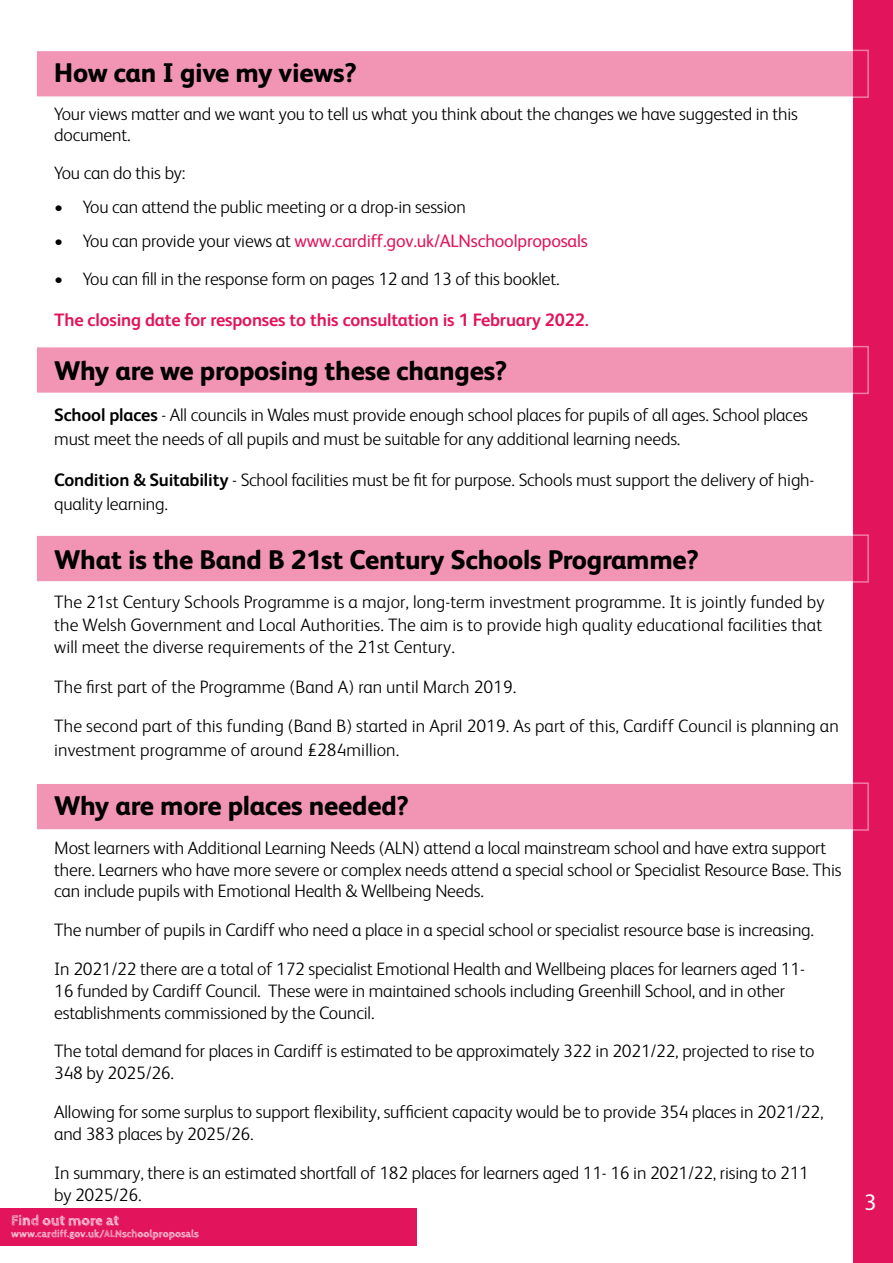
<style>
.page{position:relative;width:893px;height:1263px;background:#fff}
.page>*{position:absolute;margin:0;border:0;box-sizing:border-box;transform-origin:0 0}
.Heading_1{font:800 27px "FS Albert";letter-spacing:-.01em;color:#000}
.t1{font:22.5px "FS Albert";color:#fff}
.Body_Text{font:300 18px/21.8px "FS Albert";letter-spacing:-.01em;color:#000}
.Body_Text-2{font:18px "FS Albert";letter-spacing:-.01em;color:#e2145b}
.Body_Text-3{font:700 18px "FS Albert";letter-spacing:-.01em;color:#e2145b}
.t2{font:700 14.85px "Cabin Sketch";letter-spacing:-.005em;color:#fff}
.t3{font:700 10.5px "Cabin Sketch";color:#fff}
.s1{font-weight:300;color:#000}
.s2{font-weight:700}
</style>
<div class="page">
<div style="left:0;top:1208px;width:417px;height:38px;background:#e2145b"></div>
<div style="left:853px;top:0;width:40px;height:1263px;background:#e2145b"></div>
<div style="left:35px;top:50px;width:834px;height:48px;background:#f295b5;border:2px solid #fff"></div>
<div style="left:35px;top:346px;width:834px;height:48px;background:#f295b5;border:2px solid #fff"></div>
<div style="left:35px;top:534px;width:834px;height:49px;background:#f295b5;border:2px solid #fff"></div>
<div style="left:35px;top:782px;width:834px;height:49px;background:#f295b5;border:2px solid #fff"></div>
<h1 class="Heading_1" style="left:54px;top:54px;width:304px">How can I give my views?</h1>
<p class="Body_Text" style="left:54px;top:103px;width:745px;line-height:21px">Your views matter and we want you to tell us what you think about the changes we have suggested in this document.</p>
<p class="Body_Text" style="left:54px;top:162px;width:133px">You can do this by:</p>
<p class="Body_Text" style="left:54px;top:195px;width:413px">• You can attend the public meeting or a drop-in session</p>
<p class="Body_Text-2" style="left:54px;top:228px;width:535px"><span class="s1">• You can provide your views at</span> www.cardiff.gov.uk/ALNschoolproposals</p>
<p class="Body_Text" style="left:54px;top:267px;width:507px">• You can fill in the response form on pages 12 and 13 of this booklet.</p>
<p class="Body_Text-3" style="left:54px;top:307px;width:536px">The closing date for responses to this consultation is 1 February 2022.</p>
<h1 class="Heading_1" style="left:54px;top:352px;width:454px">Why are we proposing these changes?</h1>
<p class="Body_Text" style="left:54px;top:402px;width:755px;line-height:24px"><span class="s2">School places</span> - All councils in Wales must provide enough school places for pupils of all ages. School places must meet the needs of all pupils and must be suitable for any additional learning needs.</p>
<p class="Body_Text" style="left:54px;top:467px;width:762px;line-height:24px"><span class="s2">Condition &amp; Suitability</span> - School facilities must be fit for purpose. Schools must support the delivery of high&shy;quality learning.</p>
<h1 class="Heading_1" style="left:54px;top:540px;width:646px">What is the Band B 21st Century Schools Programme?</h1>
<p class="Body_Text" style="left:54px;top:590px;width:772px;line-height:22.5px">The 21st Century Schools Programme is a major, long-term investment programme. It is jointly funded by the Welsh Government and Local Authorities. The aim is to provide high quality educational facilities that will meet the diverse requirements of the 21st Century.</p>
<p class="Body_Text" style="left:54px;top:675px;width:464px">The first part of the Programme (Band A) ran until March 2019.</p>
<p class="Body_Text" style="left:54px;top:713px;width:786px;line-height:24px">The second part of this funding (Band B) started in April 2019. As part of this, Cardiff Council is planning an investment programme of around £284million.</p>
<h1 class="Heading_1" style="left:54px;top:786px;width:356px">Why are more places needed?</h1>
<p class="Body_Text" style="left:54px;top:836px;width:789px">Most learners with Additional Learning Needs (ALN) attend a local mainstream school and have extra support there. Learners who have more severe or complex needs attend a special school or Specialist Resource Base. This can include pupils with Emotional Health &amp; Wellbeing Needs.</p>
<p class="Body_Text" style="left:54px;top:918px;width:761px">The number of pupils in Cardiff who need a place in a special school or specialist resource base is increasing.</p>
<p class="Body_Text" style="left:54px;top:957px;width:752px">In 2021/22 there are a total of 172 specialist Emotional Health and Wellbeing places for learners aged 11-<br>16 funded by Cardiff Council. These were in maintained schools including Greenhill School, and in other establishments commissioned by the Council.</p>
<p class="Body_Text" style="left:54px;top:1039px;width:762px">The total demand for places in Cardiff is estimated to be approximately 322 in 2021/22, projected to rise to<br>348 by 2025/26.</p>
<p class="Body_Text" style="left:54px;top:1100px;width:771px">Allowing for some surplus to support flexibility, sufficient capacity would be to provide 354 places in 2021/22, and 383 places by 2025/26.</p>
<p class="Body_Text" style="left:54px;top:1161px;width:756px">In summary, there is an estimated shortfall of 182 places for learners aged 11- 16 in 2021/22, rising to 211 by 2025/26.</p>
<p class="t2" style="left:11px;top:1212px;width:109px">Find out more at</p>
<p class="t3" style="left:11px;top:1228px;width:189px">www.cardiff.gov.uk/ALNschoolproposals</p>
<p class="t1" style="left:864px;top:1187px;width:14px">3</p>
</div>
